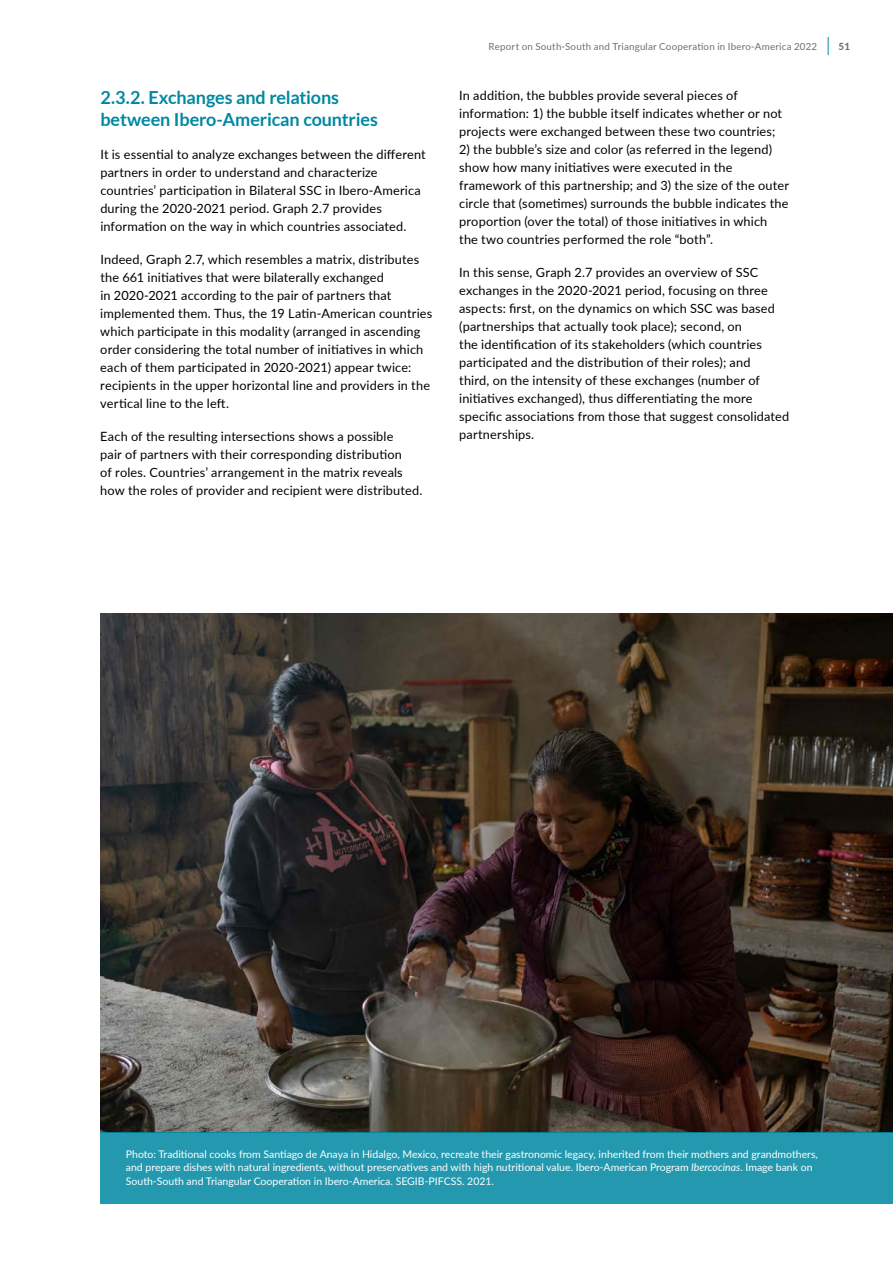
<style>
.page{position:relative;width:893px;height:1263px;background:#fff}
.page>*{position:absolute;margin:0;border:0;box-sizing:border-box;transform-origin:0 0}
.t1{font:700 18px/22.5px "Lato";letter-spacing:-.01em;color:#0088a2}
.t2{font:12.75px/18px "Lato";letter-spacing:.015em;color:#000}
.t3{font:10.5px/13.5px "Lato";color:#fff}
.t4{font:9.75px "Lato";letter-spacing:.025em;color:#706f6f}
.t5{font:800 9.75px "Lato";color:#706f6f}
.s1{font-style:italic}
</style>
<div class="page">
<svg style="left:828px;top:37px;width:1px;height:18px"></svg>
<img style="left:100px;top:613px;width:793px;height:519px">
<div style="left:100px;top:1132px;width:793px;height:71px;background:#2498af"></div>
<h1 class="t1" style="left:100px;top:86px;width:279px">2.3.2. Exchanges and relations between Ibero‑American countries</h1>
<p class="t2" style="left:100px;top:145px;width:327px">It is essential to analyze exchanges between the different partners in order to understand and characterize countries’ participation in Bilateral SSC in Ibero‑America during the 2020‑2021 period. Graph 2.7 provides information on the way in which countries associated.</p>
<p class="t2" style="left:100px;top:250px;width:334px">Indeed, Graph 2.7, which resembles a matrix, distributes the 661 initiatives that were bilaterally exchanged<br>in 2020‑2021 according to the pair of partners that implemented them. Thus, the 19 Latin‑American countries which participate in this modality (arranged in ascending order considering the total number of initiatives in which each of them participated in 2020‑2021) appear twice: recipients in the upper horizontal line and providers in the vertical line to the left.</p>
<p class="t2" style="left:100px;top:427px;width:324px">Each of the resulting intersections shows a possible<br>pair of partners with their corresponding distribution<br>of roles. Countries’ arrangement in the matrix reveals how the roles of provider and recipient were distributed.</p>
<p class="t4" style="left:489px;top:39px;width:330px">Report on South-South and Triangular Cooperation in Ibero-America 2022</p>
<p class="t5" style="left:838px;top:39px;width:13px">51</p>
<p class="t2" style="left:459px;top:86px;width:324px">In addition, the bubbles provide several pieces of information: 1) the bubble itself indicates whether or not projects were exchanged between these two countries;</p>
<p class="t2" style="left:459px;top:140px;width:331px">2) the bubble’s size and color (as referred in the legend) show how many initiatives were executed in the framework of this partnership; and 3) the size of the outer circle that (sometimes) surrounds the bubble indicates the proportion (over the total) of those initiatives in which the two countries performed the role “both”.</p>
<p class="t2" style="left:459px;top:263px;width:332px">In this sense, Graph 2.7 provides an overview of SSC exchanges in the 2020‑2021 period, focusing on three aspects: first, on the dynamics on which SSC was based (partnerships that actually took place); second, on<br>the identification of its stakeholders (which countries participated and the distribution of their roles); and<br>third, on the intensity of these exchanges (number of initiatives exchanged), thus differentiating the more specific associations from those that suggest consolidated partnerships.</p>
<p class="t3" style="left:126px;top:1147px;width:694px">Photo: Traditional cooks from Santiago de Anaya in Hidalgo, Mexico, recreate their gastronomic legacy, inherited from their mothers and grandmothers, and prepare dishes with natural ingredients, without preservatives and with high nutritional value. Ibero‑American Program <span class="s1">Ibercocinas</span>. Image bank on<br>South‑South and Triangular Cooperation in Ibero‑America. SEGIB‑PIFCSS. 2021.</p>
</div>
